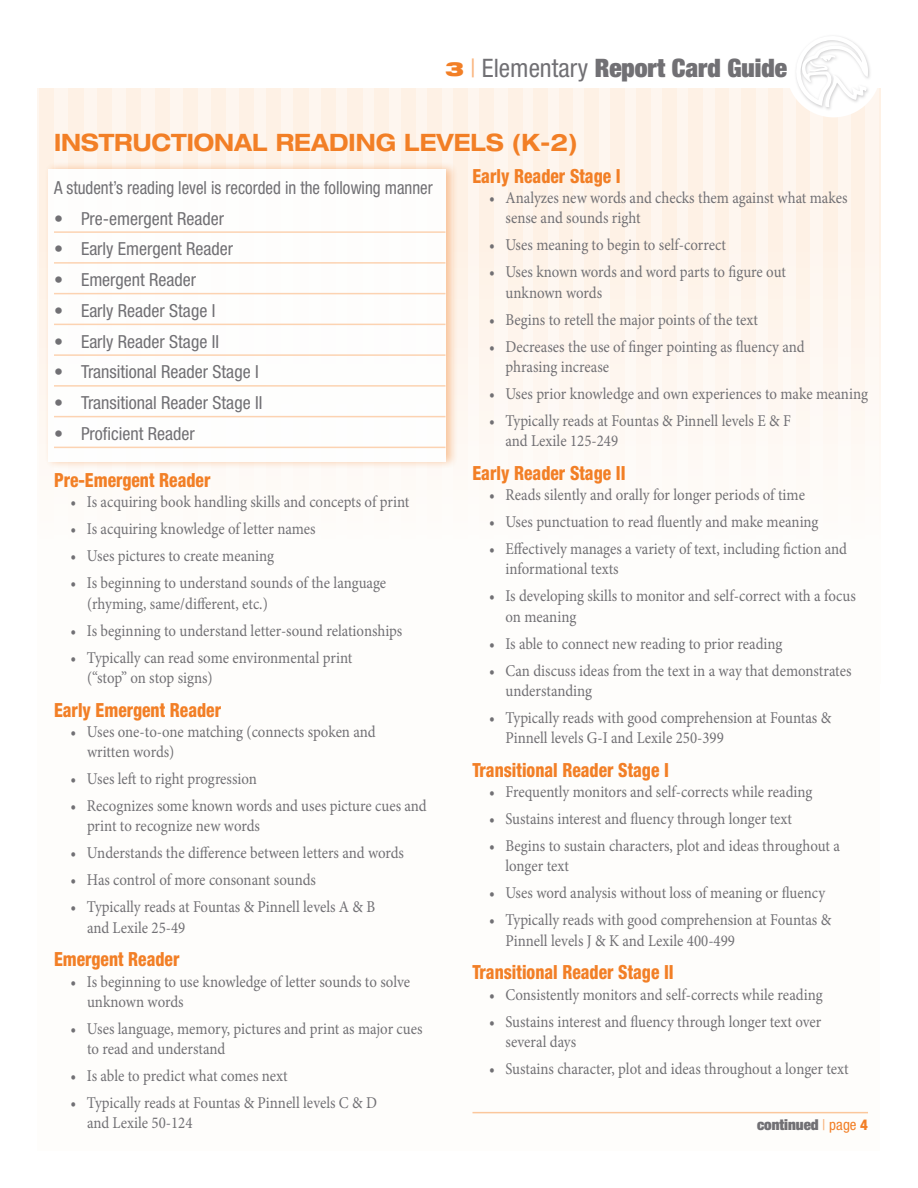
<style>
.page{position:relative;width:918px;height:1188px;background:#fff}
.page>*{position:absolute;margin:0;border:0;box-sizing:border-box;transform-origin:0 0}
.fc_pg_Page_Title{font:900 condensed 25.5px "Helvetica Neue LT Std";color:#717074}
.fc_pg_sidebar_headin{font:700 expanded 24px "Helvetica Neue LT Std";color:#f27f26;scale:.9 1}
.subhead{font:800 condensed 19.5px "Helvetica Neue LT Std";color:#f27f26;scale:.9 1}
.bullets{font:condensed 18px "Helvetica Neue LT Std";color:#717074}
.bullets-2{font:condensed 18px "Helvetica Neue LT Std";color:#717074;scale:.94 1}
.body_bullets{font:16.5px/20.2px "Minion Pro";letter-spacing:-.005em;color:#717074;scale:.9 1}
.body_bullets-2{font:900 condensed 15px "Helvetica Neue LT Std";color:#717074}
.s1{font-stretch:expanded;font-size:19.5px;color:#f27f26}
.s2{font-weight:400;color:#fab781}
.s3{font-weight:400}
.s4{font-weight:400;color:#f8ae75}
.s5{font-weight:400;color:#f27f26}
.s6{font-weight:800;color:#f27f26}
</style>
<div class="page">
<div style="left:38px;top:88px;width:842px;height:1062px;background:#fefcf9"></div>
<div style="left:40px;top:88px;width:14px;height:281px;background:#fef1e5"></div>
<svg style="left:69px;top:88px;width:14px;height:73px"></svg>
<svg style="left:98px;top:88px;width:14px;height:73px"></svg>
<svg style="left:127px;top:88px;width:14px;height:73px"></svg>
<svg style="left:155px;top:88px;width:14px;height:73px"></svg>
<svg style="left:183px;top:88px;width:14px;height:73px"></svg>
<svg style="left:211px;top:88px;width:14px;height:73px"></svg>
<svg style="left:239px;top:88px;width:14px;height:73px"></svg>
<svg style="left:267px;top:88px;width:14px;height:73px"></svg>
<svg style="left:294px;top:88px;width:14px;height:73px"></svg>
<svg style="left:321px;top:88px;width:14px;height:73px"></svg>
<svg style="left:348px;top:88px;width:14px;height:73px"></svg>
<svg style="left:375px;top:88px;width:14px;height:73px"></svg>
<svg style="left:401px;top:88px;width:14px;height:73px"></svg>
<svg style="left:427px;top:88px;width:14px;height:73px"></svg>
<div style="left:453px;top:88px;width:14px;height:281px;background:#fef1e5"></div>
<div style="left:479px;top:88px;width:14px;height:596px;background:#fef6ef"></div>
<hr style="left:879px;top:88px;width:1px;height:596px;background:#fef6ef">
<div style="left:851px;top:88px;width:14px;height:596px;background:#fef7f0"></div>
<div style="left:823px;top:88px;width:14px;height:596px;background:#fef7f1"></div>
<div style="left:796px;top:88px;width:14px;height:596px;background:#fef7f0"></div>
<div style="left:769px;top:88px;width:14px;height:596px;background:#fef6ef"></div>
<div style="left:742px;top:88px;width:14px;height:596px;background:#fef6ef"></div>
<div style="left:715px;top:88px;width:14px;height:596px;background:#fef6ef"></div>
<div style="left:689px;top:88px;width:13px;height:596px;background:#fef6ef"></div>
<div style="left:662px;top:88px;width:14px;height:596px;background:#fef6ef"></div>
<div style="left:636px;top:88px;width:14px;height:596px;background:#fef6ef"></div>
<div style="left:610px;top:88px;width:14px;height:596px;background:#fef6ef"></div>
<div style="left:585px;top:88px;width:13px;height:596px;background:#fef6ef"></div>
<div style="left:559px;top:88px;width:14px;height:596px;background:#fef6ef"></div>
<div style="left:534px;top:88px;width:14px;height:596px;background:#fef6ef"></div>
<div style="left:509px;top:88px;width:14px;height:596px;background:#fef6ef"></div>
<div style="left:786px;top:23px;width:95px;height:94px;background:#fff;border-radius:50%"></div>
<div style="left:794px;top:34px;width:78px;height:78px;background:#717074;opacity:.35"></div>
<svg style="left:796px;top:35px;width:72px;height:72px"></svg>
<div style="left:44px;top:161px;width:415px;height:308px;background:#f27f26;opacity:.48"></div>
<div style="left:48px;top:169px;width:398px;height:292px;background:#fff"></div>
<hr style="left:54px;top:231px;width:392px;height:2px;background:#fcd3b2">
<hr style="left:54px;top:262px;width:392px;height:2px;background:#fcd3b2">
<hr style="left:54px;top:293px;width:392px;height:1px;background:#fcd3b2">
<hr style="left:54px;top:324px;width:392px;height:1px;background:#fcd3b2">
<hr style="left:54px;top:354px;width:392px;height:2px;background:#fcd3b2">
<hr style="left:54px;top:385px;width:392px;height:2px;background:#fcd3b2">
<hr style="left:54px;top:416px;width:392px;height:1px;background:#fcd3b2">
<hr style="left:54px;top:447px;width:392px;height:1px;background:#fcd3b2">
<hr style="left:472px;top:1112px;width:396px;height:1px;background:#fbc79c">
<p class="fc_pg_Page_Title" style="left:445px;top:52px;width:343px"><span class="s1">3</span> <span class="s2">|</span> <span class="s3">Elementary</span> Report Card Guide</p>
<p class="fc_pg_sidebar_headin" style="left:54px;top:127px;width:583px">INSTRUCTIONAL READING LEVELS (K-2)</p>
<p class="bullets-2" style="left:54px;top:177px;width:404px">A student’s reading level is recorded in the following manner</p>
<p class="bullets" style="left:54px;top:208px;width:172px">• Pre-emergent Reader</p>
<p class="bullets" style="left:54px;top:239px;width:181px">• Early Emergent Reader</p>
<p class="bullets" style="left:54px;top:269px;width:144px">• Emergent Reader</p>
<p class="bullets" style="left:54px;top:300px;width:163px">• Early Reader Stage I</p>
<p class="bullets" style="left:54px;top:331px;width:167px">• Early Reader Stage II</p>
<p class="bullets" style="left:54px;top:362px;width:206px">• Transitional Reader Stage I</p>
<p class="bullets" style="left:54px;top:392px;width:210px">• Transitional Reader Stage II</p>
<p class="bullets" style="left:54px;top:423px;width:142px">• Proficient Reader</p>
<p class="subhead" style="left:54px;top:468px;width:175px">Pre-Emergent Reader</p>
<p class="body_bullets" style="left:70px;top:492px;width:378px">• Is acquiring book handling skills and concepts of print</p>
<p class="body_bullets" style="left:70px;top:519px;width:274px">• Is acquiring knowledge of letter names</p>
<p class="body_bullets" style="left:70px;top:546px;width:228px">• Uses pictures to create meaning</p>
<p class="body_bullets" style="left:87px;top:573px;width:334px;text-indent:-16px">• Is beginning to understand sounds of the language (rhyming, same/different, etc.)</p>
<p class="body_bullets" style="left:70px;top:620px;width:370px">• Is beginning to understand letter-sound relationships</p>
<p class="body_bullets" style="left:87px;top:647px;width:296px;text-indent:-16px">• Typically can read some environmental print (“stop” on stop signs)</p>
<p class="subhead" style="left:54px;top:698px;width:187px">Early Emergent Reader</p>
<p class="body_bullets" style="left:87px;top:722px;width:322px;text-indent:-16px">• Uses one-to-one matching (connects spoken and written words)</p>
<p class="body_bullets" style="left:70px;top:769px;width:209px">• Uses left to right progression</p>
<p class="body_bullets" style="left:87px;top:796px;width:379px;text-indent:-16px">• Recognizes some known words and uses picture cues and print to recognize new words</p>
<p class="body_bullets" style="left:70px;top:843px;width:372px">• Understands the difference between letters and words</p>
<p class="body_bullets" style="left:70px;top:870px;width:274px">• Has control of more consonant sounds</p>
<p class="body_bullets" style="left:87px;top:897px;width:322px;text-indent:-16px">• Typically reads at Fountas &amp; Pinnell levels A &amp; B and Lexile 25-49</p>
<p class="subhead" style="left:54px;top:947px;width:141px">Emergent Reader</p>
<p class="body_bullets" style="left:87px;top:971px;width:361px;text-indent:-16px">• Is beginning to use knowledge of letter sounds to solve unknown words</p>
<p class="body_bullets" style="left:87px;top:1019px;width:374px;text-indent:-16px">• Uses language, memory, pictures and print as major cues to read and understand</p>
<p class="body_bullets" style="left:70px;top:1066px;width:243px">• Is able to predict what comes next</p>
<p class="body_bullets" style="left:87px;top:1093px;width:324px;text-indent:-16px">• Typically reads at Fountas &amp; Pinnell levels C &amp; D and Lexile 50-124</p>
<p class="subhead" style="left:472px;top:164px;width:166px">Early Reader Stage I</p>
<p class="body_bullets" style="left:506px;top:188px;width:382px;text-indent:-16px">• Analyzes new words and checks them against what makes sense and sounds right</p>
<p class="body_bullets" style="left:489px;top:235px;width:265px">• Uses meaning to begin to self-correct</p>
<p class="body_bullets" style="left:506px;top:262px;width:313px;text-indent:-16px">• Uses known words and word parts to figure out unknown words</p>
<p class="body_bullets" style="left:489px;top:309px;width:301px">• Begins to retell the major points of the text</p>
<p class="body_bullets" style="left:506px;top:336px;width:334px;text-indent:-16px">• Decreases the use of finger pointing as fluency and phrasing increase</p>
<p class="body_bullets" style="left:489px;top:384px;width:423px">• Uses prior knowledge and own experiences to make meaning</p>
<p class="body_bullets" style="left:506px;top:411px;width:319px;text-indent:-16px">• Typically reads at Fountas &amp; Pinnell levels E &amp; F and Lexile 125-249</p>
<p class="subhead" style="left:472px;top:461px;width:172px">Early Reader Stage II</p>
<p class="body_bullets" style="left:489px;top:485px;width:353px">• Reads silently and orally for longer periods of time</p>
<p class="body_bullets" style="left:489px;top:512px;width:368px">• Uses punctuation to read fluently and make meaning</p>
<p class="body_bullets" style="left:506px;top:539px;width:381px;text-indent:-16px">• Effectively manages a variety of text, including fiction and informational texts</p>
<p class="body_bullets" style="left:506px;top:586px;width:391px;text-indent:-16px">• Is developing skills to monitor and self-correct with a focus on meaning</p>
<p class="body_bullets" style="left:489px;top:633px;width:328px">• Is able to connect new reading to prior reading</p>
<p class="body_bullets" style="left:506px;top:660px;width:386px;text-indent:-16px">• Can discuss ideas from the text in a way that demonstrates understanding</p>
<p class="body_bullets" style="left:506px;top:708px;width:364px;text-indent:-16px">• Typically reads with good comprehension at Fountas &amp;<br>Pinnell levels G-I and Lexile 250-399</p>
<p class="subhead" style="left:472px;top:758px;width:220px">Transitional Reader Stage I</p>
<p class="body_bullets" style="left:489px;top:782px;width:361px">• Frequently monitors and self-corrects while reading</p>
<p class="body_bullets" style="left:489px;top:809px;width:338px">• Sustains interest and fluency through longer text</p>
<p class="body_bullets" style="left:506px;top:836px;width:373px;text-indent:-16px">• Begins to sustain characters, plot and ideas throughout a longer text</p>
<p class="body_bullets" style="left:489px;top:883px;width:375px">• Uses word analysis without loss of meaning or fluency</p>
<p class="body_bullets" style="left:506px;top:910px;width:364px;text-indent:-16px">• Typically reads with good comprehension at Fountas &amp;<br>Pinnell levels J &amp; K and Lexile 400-499</p>
<p class="subhead" style="left:472px;top:960px;width:225px">Transitional Reader Stage II</p>
<p class="body_bullets" style="left:489px;top:984px;width:372px">• Consistently monitors and self-corrects while reading</p>
<p class="body_bullets" style="left:506px;top:1011px;width:353px;text-indent:-16px">• Sustains interest and fluency through longer text over several days</p>
<p class="body_bullets" style="left:489px;top:1059px;width:401px">• Sustains character, plot and ideas throughout a longer text</p>
<p class="body_bullets-2" style="left:757px;top:1115px;width:112px">continued <span class="s4">|</span> <span class="s5">page</span> <span class="s6">4</span></p>
</div>
